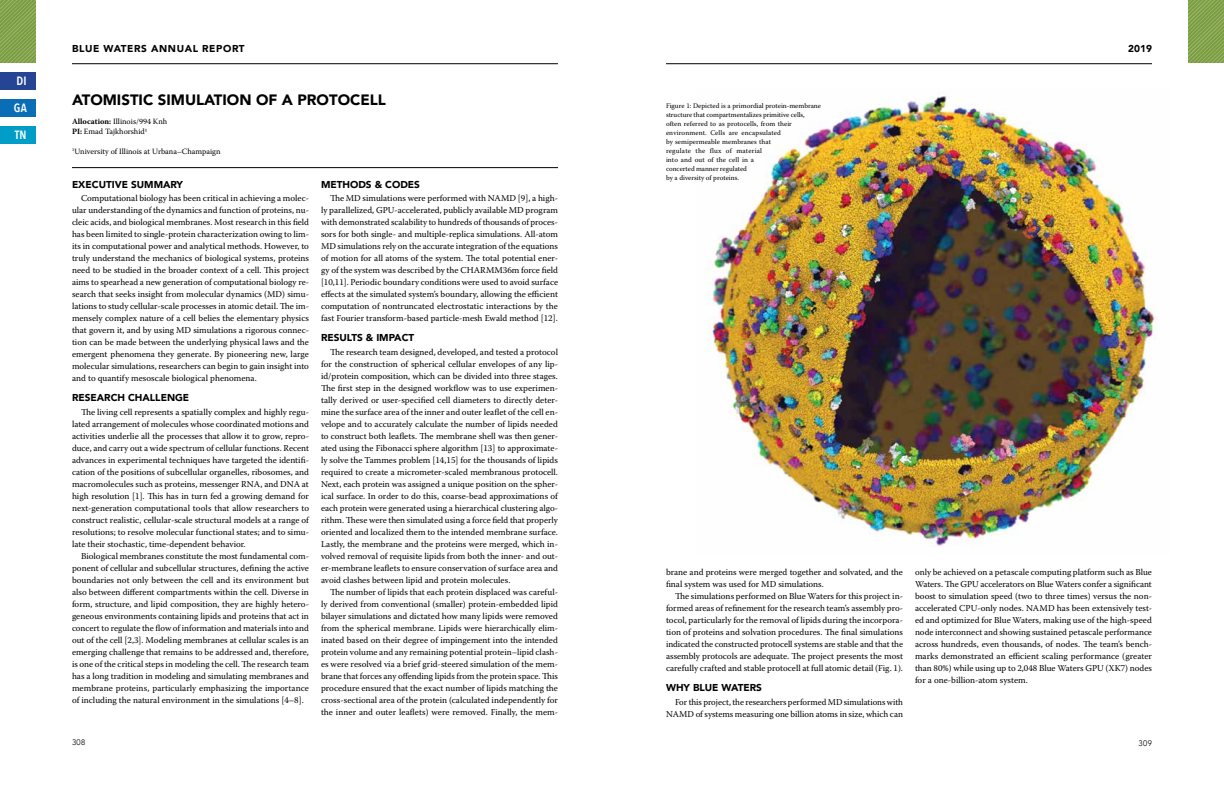
<style>
.page{position:relative;width:1224px;height:792px;background:#fff}
.page>*{position:absolute;margin:0;border:0;box-sizing:border-box;transform-origin:0 0}
.t1{font:900 15px "Avenir";color:#000}
.t2{font:600 12px "Avenir Next Condensed";color:#fff}
.t3{font:900 10px "Avenir";color:#000}
.t4{font:900 10px "Avenir";letter-spacing:.06em;color:#000}
.t5{font:9px/12px "Warnock Pro";color:#000;text-align:justify}
.t6{font:8px/10px "Warnock Pro";color:#000}
.t7{font:300 8px "Avenir";letter-spacing:.06em;color:#000}
.t8{font:7px/9px "Warnock Pro";letter-spacing:.005em;color:#000}
.s1{font-weight:700}
</style>
<div class="page">
<img style="left:0;top:0;width:36px;height:63px">
<hr style="left:72px;top:167px;width:486px;height:1px;background:#000">
<div style="left:0;top:72px;width:36px;height:18px;background:#264494"></div>
<div style="left:0;top:99px;width:36px;height:18px;background:#096eb5"></div>
<div style="left:0;top:126px;width:36px;height:18px;background:#009ec6"></div>
<img style="left:1188px;top:0;width:36px;height:63px">
<img style="left:706px;top:96px;width:451px;height:451px">
<hr style="left:666px;top:63px;width:486px;height:1px;background:#000">
<hr style="left:72px;top:63px;width:486px;height:1px;background:#000">
<h2 class="t2" style="left:17px;top:71px;width:11px">DI</h2>
<h2 class="t2" style="left:14px;top:98px;width:14px">GA</h2>
<h2 class="t2" style="left:15px;top:125px;width:13px">TN</h2>
<p class="t4" style="left:72px;top:40px;width:174px">BLUE WATERS ANNUAL REPORT</p>
<p class="t3" style="left:1128px;top:40px;width:25px">2019</p>
<h1 class="t1" style="left:72px;top:87px;width:316px">ATOMISTIC SIMULATION OF A PROTOCELL</h1>
<p class="t6" style="left:72px;top:116px;width:97px"><span class="s1">Allocation:</span> Illinois/994 Knh<br><span class="s1">PI:</span> Emad Tajkhorshid1</p>
<p class="t6" style="left:72px;top:146px;width:150px"><sup>1</sup>University of Illinois at Urbana–Champaign</p>
<p class="t3" style="left:72px;top:175px;width:113px">EXECUTIVE SUMMARY</p>
<p class="t5" style="left:72px;top:192px;width:239px;text-indent:9px">Computational biology has been critical in achieving a molec&shy;ular understanding of the dynamics and function of proteins, nu&shy;cleic acids, and biological membranes. Most research in this field has been limited to single-protein characterization owing to lim&shy;its in computational power and analytical methods. However, to truly understand the mechanics of biological systems, proteins need to be studied in the broader context of a cell. This project aims to spearhead a new generation of computational biology re&shy;search that seeks insight from molecular dynamics (MD) simu&shy;lations to study cellular-scale processes in atomic detail. The im&shy;mensely complex nature of a cell belies the elementary physics that govern it, and by using MD simulations a rigorous connec&shy;tion can be made between the underlying physical laws and the emergent phenomena they generate. By pioneering new, large molecular simulations, researchers can begin to gain insight into and to quantify mesoscale biological phenomena.</p>
<p class="t3" style="left:72px;top:389px;width:119px">RESEARCH CHALLENGE</p>
<p class="t5" style="left:72px;top:406px;width:239px;text-indent:9px">The living cell represents a spatially complex and highly regu&shy;lated arrangement of molecules whose coordinated motions and activities underlie all the processes that allow it to grow, repro&shy;duce, and carry out a wide spectrum of cellular functions. Recent advances in experimental techniques have targeted the identifi&shy;cation of the positions of subcellular organelles, ribosomes, and macromolecules such as proteins, messenger RNA, and DNA at high resolution [1]. This has in turn fed a growing demand for next-generation computational tools that allow researchers to construct realistic, cellular-scale structural models at a range of resolutions; to resolve molecular functional states; and to simu&shy;late their stochastic, time-dependent behavior.</p>
<p class="t5" style="left:72px;top:550px;width:239px;text-indent:9px">Biological membranes constitute the most fundamental com&shy;ponent of cellular and subcellular structures, defining the active boundaries not only between the cell and its environment but also between different compartments within the cell. Diverse in form, structure, and lipid composition, they are highly hetero&shy;geneous environments containing lipids and proteins that act in concert to regulate the flow of information and materials into and out of the cell [2,3]. Modeling membranes at cellular scales is an emerging challenge that remains to be addressed and, therefore, is one of the critical steps in modeling the cell. The research team has a long tradition in modeling and simulating membranes and membrane proteins, particularly emphasizing the importance of including the natural environment in the simulations [4–8].</p>
<p class="t3" style="left:321px;top:175px;width:101px">METHODS &amp; CODES</p>
<p class="t5" style="left:321px;top:192px;width:239px;text-indent:9px">The MD simulations were performed with NAMD [9], a high&shy;ly parallelized, GPU-accelerated, publicly available MD program with demonstrated scalability to hundreds of thousands of proces&shy;sors for both single- and multiple-replica simulations. All-atom MD simulations rely on the accurate integration of the equations of motion for all atoms of the system. The total potential ener&shy;gy of the system was described by the CHARMM36m force field [10,11]. Periodic boundary conditions were used to avoid surface effects at the simulated system’s boundary, allowing the efficient computation of nontruncated electrostatic interactions by the fast Fourier transform-based particle-mesh Ewald method [12].</p>
<p class="t3" style="left:321px;top:329px;width:95px">RESULTS &amp; IMPACT</p>
<p class="t5" style="left:321px;top:346px;width:239px;text-indent:9px">The research team designed, developed, and tested a protocol for the construction of spherical cellular envelopes of any lip&shy;id/protein composition, which can be divided into three stages.<br>The first step in the designed workflow was to use experimen&shy;tally derived or user-specified cell diameters to directly deter&shy;mine the surface area of the inner and outer leaflet of the cell en&shy;velope and to accurately calculate the number of lipids needed to construct both leaflets. The membrane shell was then gener&shy;ated using the Fibonacci sphere algorithm [13] to approximate&shy;ly solve the Tammes problem [14,15] for the thousands of lipids required to create a micrometer-scaled membranous protocell.<br>Next, each protein was assigned a unique position on the spher&shy;ical surface. In order to do this, coarse-bead approximations of each protein were generated using a hierarchical clustering algo&shy;rithm. These were then simulated using a force field that properly oriented and localized them to the intended membrane surface.<br>Lastly, the membrane and the proteins were merged, which in&shy;volved removal of requisite lipids from both the inner- and out&shy;er-membrane leaflets to ensure conservation of surface area and avoid clashes between lipid and protein molecules.</p>
<p class="t5" style="left:321px;top:586px;width:239px;text-indent:9px">The number of lipids that each protein displaced was careful&shy;ly derived from conventional (smaller) protein-embedded lipid bilayer simulations and dictated how many lipids were removed from the spherical membrane. Lipids were hierarchically elim&shy;inated based on their degree of impingement into the intended protein volume and any remaining potential protein–lipid clash&shy;es were resolved via a brief grid-steered simulation of the mem&shy;brane that forces any offending lipids from the protein space. This procedure ensured that the exact number of lipids matching the cross-sectional area of the protein (calculated independently for the inner and outer leaflets) were removed. Finally, the mem-</p>
<p class="t8" style="left:666px;top:101px;width:156px">Figure 1: Depicted is a primordial protein-membrane structure that compartmentalizes primitive cells, often referred to as protocells, from their environment. Cells are encapsulated<br>by semipermeable membranes that<br>regulate the flux of material<br>into and out of the cell in a<br>concerted manner regulated<br>by a diversity of proteins.</p>
<p class="t5" style="left:666px;top:566px;width:239px">brane and proteins were merged together and solvated, and the final system was used for MD simulations.</p>
<p class="t5" style="left:666px;top:590px;width:239px;text-indent:9px">The simulations performed on Blue Waters for this project in&shy;formed areas of refinement for the research team’s assembly pro&shy;tocol, particularly for the removal of lipids during the incorpora&shy;tion of proteins and solvation procedures. The final simulations indicated the constructed protocell systems are stable and that the assembly protocols are adequate. The project presents the most carefully crafted and stable protocell at full atomic detail (Fig. 1).</p>
<p class="t3" style="left:666px;top:679px;width:98px">WHY BLUE WATERS</p>
<p class="t5" style="left:666px;top:696px;width:239px;text-align:right">For this project, the researchers performed MD simulations with<br>NAMD of systems measuring one billion atoms in size, which can</p>
<p class="t5" style="left:915px;top:566px;width:239px">only be achieved on a petascale computing platform such as Blue Waters. The GPU accelerators on Blue Waters confer a significant boost to simulation speed (two to three times) versus the non&shy;accelerated CPU-only nodes. NAMD has been extensively test&shy;ed and optimized for Blue Waters, making use of the high-speed node interconnect and showing sustained petascale performance across hundreds, even thousands, of nodes. The team’s bench&shy;marks demonstrated an efficient scaling performance (greater than 80%) while using up to 2,048 Blue Waters GPU (XK7) nodes for a one-billion-atom system.</p>
<p class="t7" style="left:72px;top:738px;width:15px">308</p>
<p class="t7" style="left:1139px;top:738px;width:15px">309</p>
</div>
